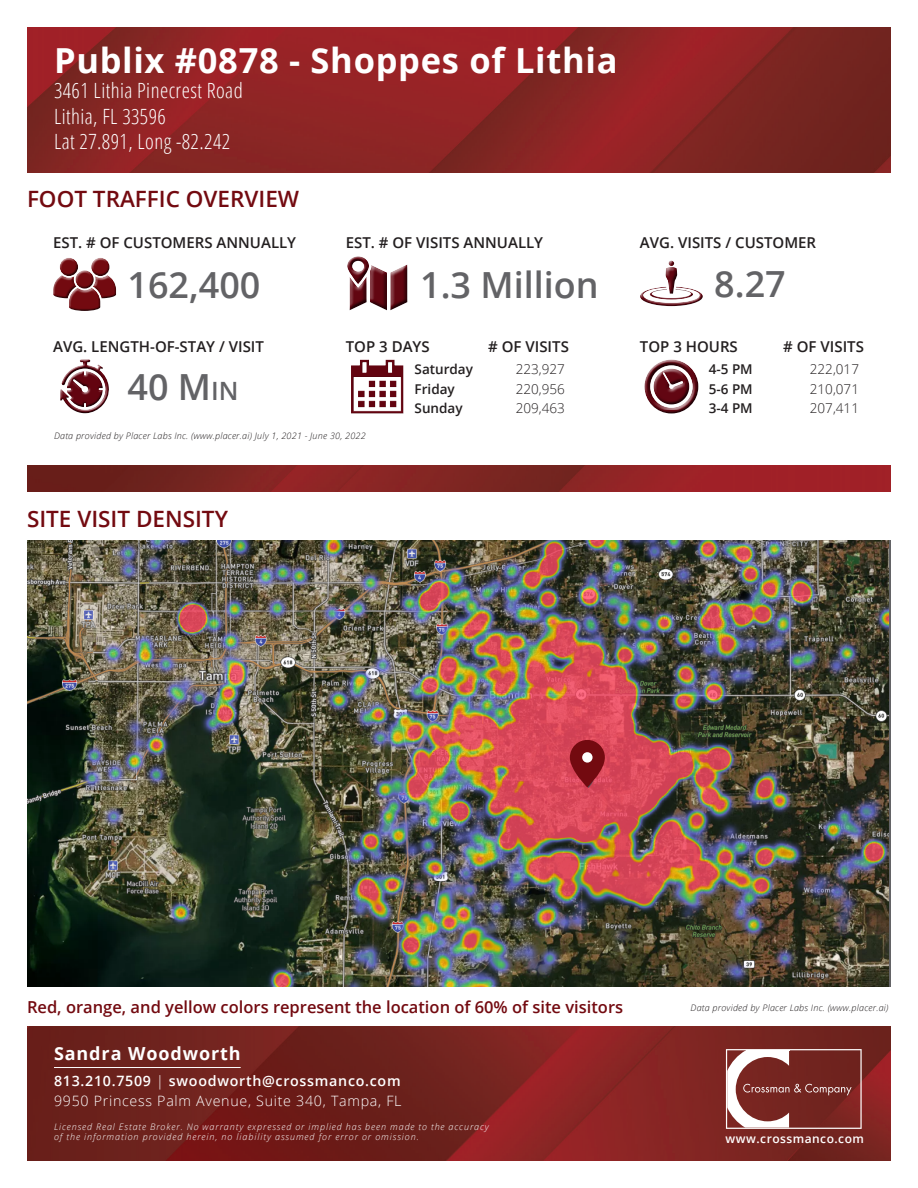
<style>
.page{position:relative;width:918px;height:1188px;background:#fff}
.page>*{position:absolute;margin:0;border:0;box-sizing:border-box;transform-origin:0 0}
.Foot_Traffic_Grey_Nu{font:600 36px "Open Sans";color:#636366}
.t1{font:700 34.5px "Open Sans";letter-spacing:.02em;color:#fff}
.t2{font:600 22.5px "Open Sans";color:#730a10}
.t3{font:300 condensed 21px/25.5px "Open Sans";letter-spacing:.02em;color:#fff}
.t4{font:700 18px "Open Sans";letter-spacing:.05em;color:#fff}
.t5{font:600 16.5px "Open Sans";color:#730a10}
.t6{font:600 15px "Open Sans";color:#231f20}
.t7{font:300 14.25px/19.5px "Open Sans";letter-spacing:.05em;color:#fff}
.Foot_Traffic_Chart_N{font:300 13.5px "Open Sans";color:#231f20}
.Foot_Traffic_Chart_I{font:600 13.5px "Open Sans";color:#231f20}
.t8{font:600 12px "Open Sans";letter-spacing:.04em;color:#fff}
.t9{font:italic 300 9px/10.5px "Open Sans";letter-spacing:.1em;color:#fff}
.Demo_Source{font:italic 300 9px "Open Sans";letter-spacing:.025em;color:#231f20}
.s1{font-size:25.2px}
.s2{font-weight:600}
</style>
<div class="page">
<img style="left:27px;top:27px;width:864px;height:1134px">
<svg style="left:726px;top:1049px;width:136px;height:80px"></svg>
<hr style="left:54px;top:1067px;width:187px;height:1px;background:#fff">
<div style="left:0;top:173px;width:918px;height:291px;background:#fff"></div>
<div style="left:52px;top:256px;width:65px;height:53px;background:#fff;opacity:.75"></div>
<div style="left:52px;top:261px;width:66px;height:52px;background:#231f20;opacity:.75"></div>
<div style="left:640px;top:260px;width:63px;height:48px;background:#231f20;opacity:.75"></div>
<div style="left:346px;top:256px;width:63px;height:54px;background:#fff;opacity:.75"></div>
<div style="left:346px;top:259px;width:63px;height:51px;background:#231f20;opacity:.75"></div>
<div style="left:58px;top:358px;width:54px;height:57px;background:#231f20;opacity:.75"></div>
<div style="left:0;top:492px;width:918px;height:534px;background:#fff"></div>
<div style="left:351px;top:360px;width:53px;height:54px;background:#231f20;opacity:.75"></div>
<div style="left:642px;top:360px;width:57px;height:50px;background:#fff;opacity:.75"></div>
<div style="left:644px;top:363px;width:55px;height:51px;background:#231f20;opacity:.75"></div>
<img style="left:29px;top:540px;width:862px;height:446px">
<div style="left:41px;top:550px;width:16px;height:16px;background:#231f20;opacity:.2"></div>
<svg style="left:570px;top:740px;width:35px;height:47px;background:#941e28"></svg>
<div style="left:582px;top:752px;width:11px;height:11px;background:#fff;border-radius:50%"></div>
<h2 class="t1" style="left:54px;top:36px;width:565px">Publix #0878 - Shoppes of Lithia</h2>
<h3 class="t3" style="left:54px;top:77px;width:190px">3461 Lithia Pinecrest Road<br>Lithia, FL 33596<br>Lat 27.891, Long -82.242</h3>
<h3 class="t2" style="left:27px;top:184px;width:274px">FOOT TRAFFIC OVERVIEW</h3>
<h3 class="t6" style="left:53px;top:233px;width:244px">EST. # OF CUSTOMERS ANNUALLY</h3>
<h3 class="t6" style="left:346px;top:233px;width:199px">EST. # OF VISITS ANNUALLY</h3>
<h3 class="t6" style="left:640px;top:233px;width:178px">AVG. VISITS / CUSTOMER</h3>
<p class="Foot_Traffic_Grey_Nu" style="left:128px;top:260px;width:134px">162,400</p>
<p class="Foot_Traffic_Grey_Nu" style="left:420px;top:260px;width:180px">1.3 Million</p>
<p class="Foot_Traffic_Grey_Nu" style="left:714px;top:259px;width:73px">8.27</p>
<h3 class="t6" style="left:53px;top:336px;width:212px">AVG. LENGTH-OF-STAY / VISIT</h3>
<h3 class="t6" style="left:346px;top:336px;width:85px">TOP 3 DAYS</h3>
<h3 class="t6" style="left:488px;top:336px;width:82px"># OF VISITS</h3>
<h3 class="t6" style="left:640px;top:336px;width:99px">TOP 3 HOURS</h3>
<h3 class="t6" style="left:783px;top:336px;width:82px"># OF VISITS</h3>
<p class="Foot_Traffic_Grey_Nu" style="left:128px;top:362px;width:113px">40 M<span class="s1">in</span></p>
<p class="Demo_Source" style="left:54px;top:429px;width:313px">Data provided by Placer Labs Inc. (www.placer.ai) July 1, 2021 - June 30, 2022</p>
<h3 class="t2" style="left:27px;top:503px;width:203px">SITE VISIT DENSITY</h3>
<p class="Foot_Traffic_Chart_I" style="left:415px;top:360px;width:60px">Saturday</p>
<p class="Foot_Traffic_Chart_N" style="left:516px;top:360px;width:51px">223,927</p>
<p class="Foot_Traffic_Chart_I" style="left:415px;top:380px;width:42px">Friday</p>
<p class="Foot_Traffic_Chart_N" style="left:516px;top:380px;width:51px">220,956</p>
<p class="Foot_Traffic_Chart_I" style="left:415px;top:399px;width:50px">Sunday</p>
<p class="Foot_Traffic_Chart_N" style="left:516px;top:399px;width:51px">209,463</p>
<p class="Foot_Traffic_Chart_I" style="left:709px;top:360px;width:46px">4-5 PM</p>
<p class="Foot_Traffic_Chart_N" style="left:810px;top:360px;width:51px">222,017</p>
<p class="Foot_Traffic_Chart_I" style="left:709px;top:380px;width:46px">5-6 PM</p>
<p class="Foot_Traffic_Chart_N" style="left:810px;top:380px;width:51px">210,071</p>
<p class="Foot_Traffic_Chart_I" style="left:709px;top:399px;width:46px">3-4 PM</p>
<p class="Foot_Traffic_Chart_N" style="left:810px;top:399px;width:51px">207,411</p>
<h3 class="t5" style="left:27px;top:996px;width:598px">Red, orange, and yellow colors represent the location of 60% of site visitors</h3>
<h3 class="t4" style="left:54px;top:1041px;width:188px">Sandra Woodworth</h3>
<h3 class="t7" style="left:54px;top:1071px;width:349px"><span class="s2">813.210.7509</span> | <span class="s2">swoodworth@crossmanco.com<br></span>9950 Princess Palm Avenue, Suite 340, Tampa, FL</h3>
<p class="t9" style="left:54px;top:1121px;width:436px">Licensed Real Estate Broker. No warranty expressed or implied has been made to the accuracy of the information provided herein, no liability assumed for error or omission.</p>
<p class="Demo_Source" style="left:691px;top:1002px;width:200px">Data provided by Placer Labs Inc. (www.placer.ai)</p>
<h3 class="t8" style="left:726px;top:1130px;width:140px">www.crossmanco.com</h3>
</div>
